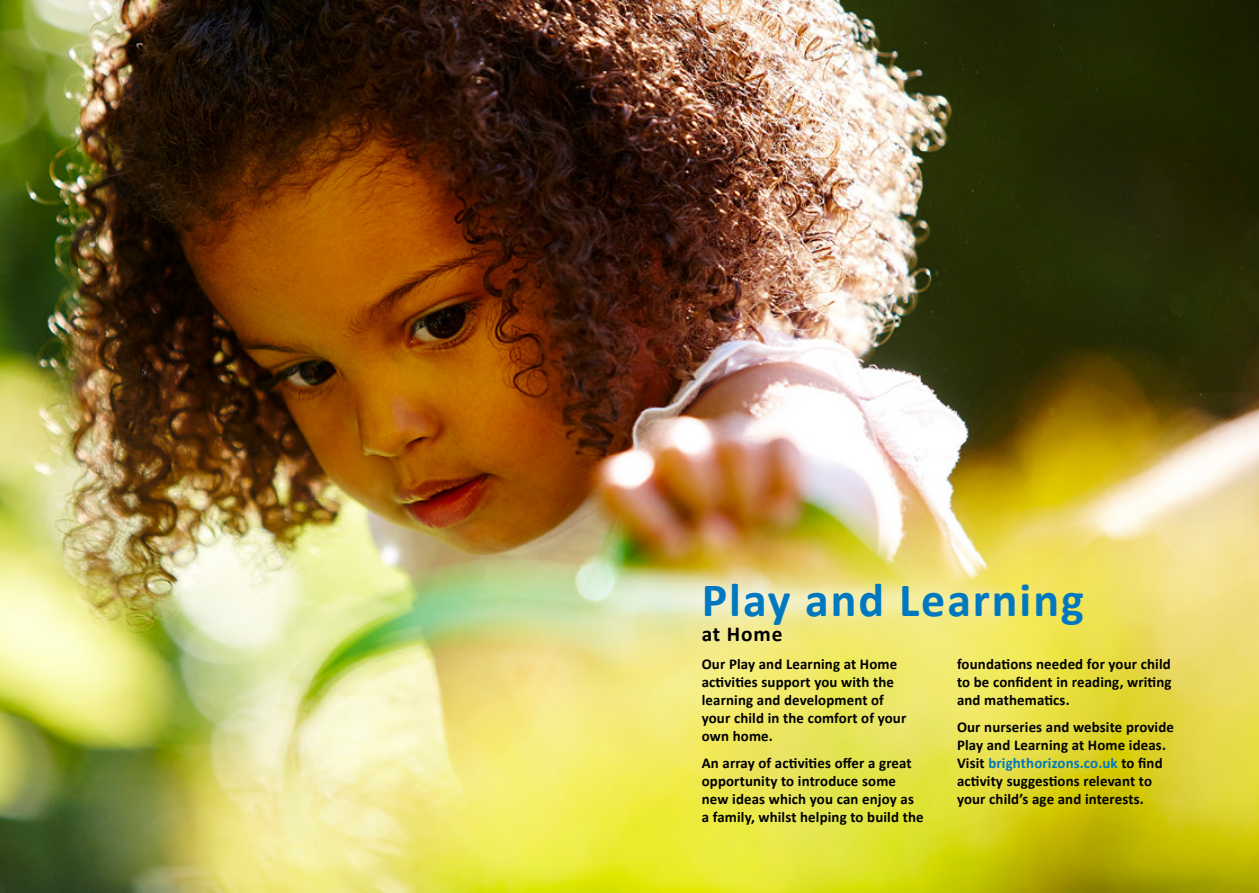
<style>
.page{position:relative;width:1259px;height:893px;background:#fff}
.page>*{position:absolute;margin:0;border:0;box-sizing:border-box;transform-origin:0 0}
.t1{font:700 48px "Calibri";letter-spacing:.04em;color:#0078bf}
.t2{font:700 21.3px "Calibri";letter-spacing:.04em;color:#000}
.t3{font:700 15px/18px "Calibri";letter-spacing:.01em;color:#000}
.s1{color:#0078bf}
</style>
<div class="page">
<img style="left:0;top:0;width:1259px;height:893px">
<h1 class="t1" style="left:702px;top:570px;width:383px">Play and Learning</h1>
<h2 class="t2" style="left:702px;top:620px;width:82px">at Home</h2>
<p class="t3" style="left:957px;top:655px;width:216px;text-align:justify">foundations needed for your child to be confident in reading, writing and mathematics.</p>
<p class="t3" style="left:957px;top:718px;width:218px">Our nurseries and website provide Play and Learning at Home ideas.<br>Visit <span class="s1">brighthorizons.co.uk</span> to find activity suggestions relevant to your child’s age and interests.</p>
<p class="t3" style="left:702px;top:655px;width:206px">Our Play and Learning at Home activities support you with the learning and development of your child in the comfort of your own home.</p>
<p class="t3" style="left:702px;top:754px;width:223px">An array of activities offer a great opportunity to introduce some new ideas which you can enjoy as a family, whilst helping to build the</p>
</div>
